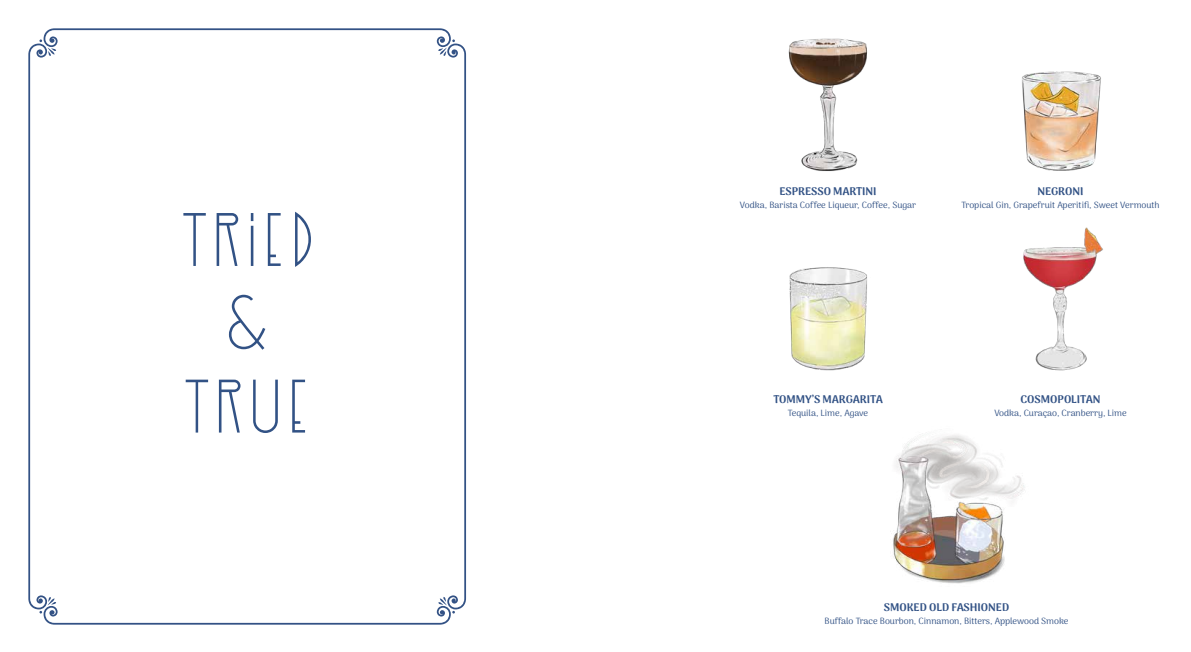
<style>
.page{position:relative;width:1191px;height:652px;background:#fff}
.page>*{position:absolute;margin:0;border:0;box-sizing:border-box;transform-origin:0 0}
.t1{font:72px/83.3px "Garine First";color:#325285;text-align:center}
.t2{font:700 11px "Arima";color:#325285}
.t3{font:9px "Arima";color:#325285}
</style>
<div class="page">
<svg style="left:28px;top:28px;width:438px;height:597px"></svg>
<img style="left:788px;top:38px;width:79px;height:133px">
<img style="left:1022px;top:71px;width:79px;height:100px">
<img style="left:893px;top:435px;width:132px;height:149px">
<img style="left:1023px;top:227px;width:80px;height:144px">
<img style="left:789px;top:267px;width:78px;height:104px">
<h1 class="t1" style="left:180px;top:199px;width:136px">TRIED &amp;<br>TRUE</h1>
<p class="t2" style="left:779px;top:185px;width:99px">ESPRESSO MARTINI</p>
<p class="t3" style="left:740px;top:200px;width:178px">Vodka, Barista Coffee Liqueur, Coffee, Sugar</p>
<p class="t2" style="left:1037px;top:185px;width:48px">NEGRONI</p>
<p class="t3" style="left:961px;top:200px;width:200px">Tropical Gin, Grapefruit Aperitifi, Sweet Vermouth</p>
<p class="t2" style="left:773px;top:393px;width:111px">TOMMY’S MARGARITA</p>
<p class="t3" style="left:788px;top:407px;width:82px">Tequila, Lime, Agave</p>
<p class="t2" style="left:1020px;top:393px;width:82px">COSMOPOLITAN</p>
<p class="t3" style="left:994px;top:407px;width:134px">Vodka, Curaçao, Cranberry, Lime</p>
<p class="t2" style="left:884px;top:600px;width:127px">SMOKED OLD FASHIONED</p>
<p class="t3" style="left:824px;top:615px;width:245px">Buffalo Trace Bourbon, Cinnamon, Bitters, Applewood Smoke</p>
</div>
